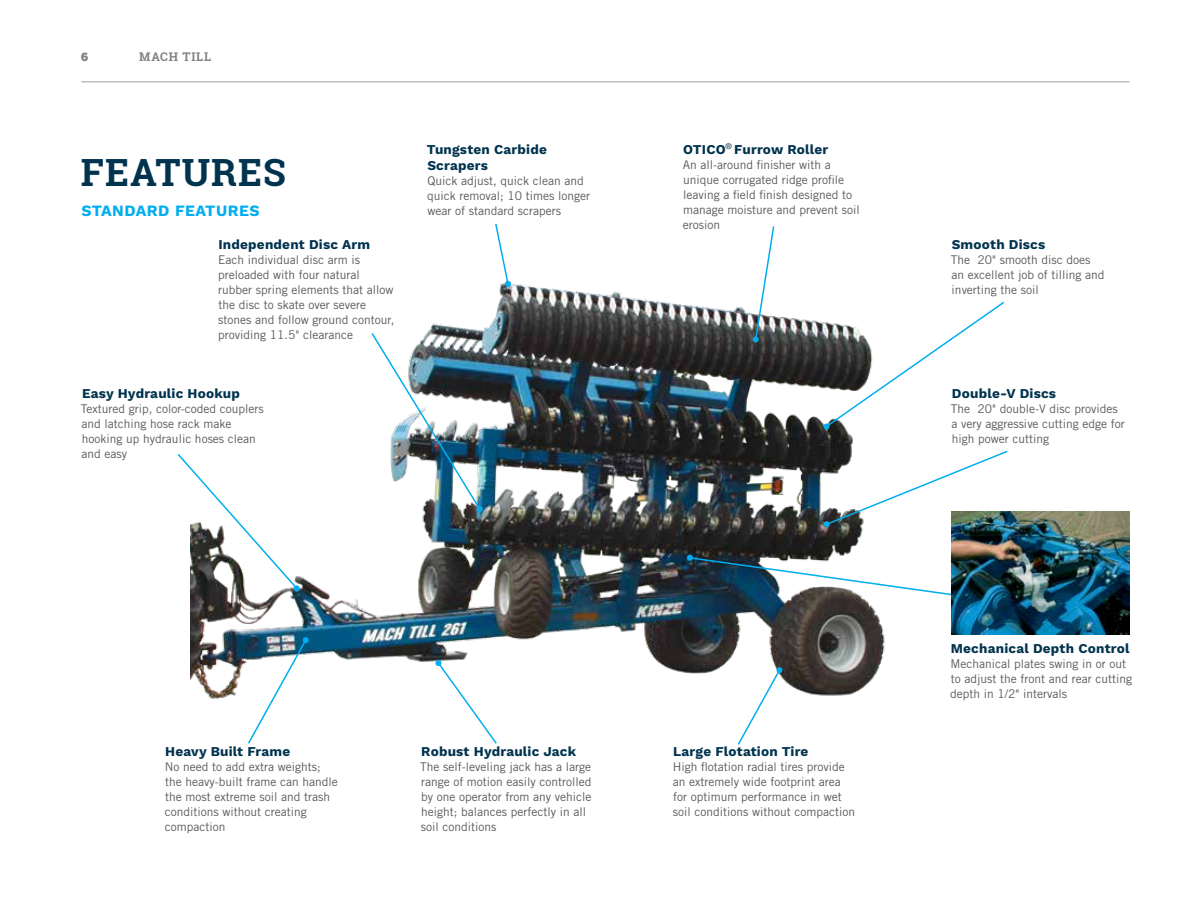
<style>
.page{position:relative;width:1188px;height:918px;background:#fff}
.page>*{position:absolute;margin:0;border:0;box-sizing:border-box;transform-origin:0 0}
.t1{font:700 37.5px "Roboto Slab";letter-spacing:.03em;color:#00334e}
.t2{font:700 15.75px "Work Sans";letter-spacing:.03em;color:#00aeef}
.t3{font:700 13.5px/16.5px "Work Sans";letter-spacing:.015em;color:#00334e}
.t4{font:12px/15px "Trade Gothic LT Std";color:#58595b}
.t5{font:700 12px "Roboto Slab";letter-spacing:.06em;color:#808285}
.t6{font:12px "Chunk Five Ex";color:#808285}
</style>
<div class="page">
<img style="left:190px;top:284px;width:695px;height:415px">
<svg style="left:823px;top:300px;width:182px;height:130px"></svg>
<svg style="left:494px;top:224px;width:17px;height:63px"></svg>
<img style="left:370px;top:331px;width:113px;height:181px">
<svg style="left:435px;top:660px;width:63px;height:84px"></svg>
<svg style="left:687px;top:555px;width:264px;height:41px"></svg>
<img style="left:246px;top:637px;width:63px;height:107px">
<svg style="left:736px;top:667px;width:47px;height:78px"></svg>
<svg style="left:754px;top:226px;width:21px;height:115px"></svg>
<div style="left:753px;top:336px;width:6px;height:7px;background:#00aeef;border-radius:50%"></div>
<svg style="left:177px;top:452px;width:123px;height:140px"></svg>
<svg style="left:823px;top:449px;width:185px;height:79px"></svg>
<img style="left:951px;top:511px;width:179px;height:123px">
<hr style="left:81px;top:81px;width:1049px;height:1px;background:#bcbec0">
<p class="t6" style="left:81px;top:48px;width:8px">6</p>
<p class="t5" style="left:139px;top:49px;width:73px">MACH TILL</p>
<h1 class="t1" style="left:81px;top:147px;width:207px">FEATURES</h1>
<h2 class="t2" style="left:81px;top:202px;width:180px">STANDARD FEATURES</h2>
<p class="t3" style="left:219px;top:236px;width:153px">Independent Disc Arm</p>
<p class="t4" style="left:218px;top:252px;width:178px">Each individual disc arm is preloaded with four natural rubber spring elements that allow the disc to skate over severe stones and follow ground contour, providing 11.5" clearance</p>
<p class="t3" style="left:82px;top:386px;width:159px">Easy Hydraulic Hookup</p>
<p class="t4" style="left:81px;top:401px;width:185px">Textured grip, color-coded couplers and latching hose rack make hooking up hydraulic hoses clean and easy</p>
<p class="t3" style="left:427px;top:141px;width:122px">Tungsten Carbide<br>Scrapers</p>
<p class="t4" style="left:427px;top:173px;width:164px">Quick adjust, quick clean and quick removal; 10 times longer wear of standard scrapers</p>
<p class="t3" style="left:683px;top:142px;width:147px">OTICO<sup>®</sup> Furrow Roller</p>
<p class="t4" style="left:683px;top:157px;width:178px">An all-around finisher with a unique corrugated ridge profile leaving a field finish designed to manage moisture and prevent soil erosion</p>
<p class="t3" style="left:165px;top:743px;width:127px">Heavy Built Frame</p>
<p class="t4" style="left:165px;top:759px;width:175px">No need to add extra weights; the heavy-built frame can handle the most extreme soil and trash conditions without creating compaction</p>
<p class="t3" style="left:421px;top:743px;width:157px">Robust Hydraulic Jack</p>
<p class="t4" style="left:420px;top:759px;width:173px">The self-leveling jack has a large range of motion easily controlled by one operator from any vehicle height; balances perfectly in all soil conditions</p>
<p class="t3" style="left:673px;top:743px;width:137px">Large Flotation Tire</p>
<p class="t4" style="left:673px;top:759px;width:184px">High flotation radial tires provide an extremely wide footprint area for optimum performance in wet soil conditions without compaction</p>
<p class="t3" style="left:952px;top:236px;width:95px">Smooth Discs</p>
<p class="t4" style="left:951px;top:252px;width:155px">The 20" smooth disc does an excellent job of tilling and inverting the soil</p>
<p class="t3" style="left:952px;top:386px;width:106px">Double-V Discs</p>
<p class="t4" style="left:951px;top:401px;width:176px">The 20" double-V disc provides a very aggressive cutting edge for high power cutting</p>
<p class="t3" style="left:951px;top:641px;width:180px">Mechanical Depth Control</p>
<p class="t4" style="left:950px;top:656px;width:183px">Mechanical plates swing in or out to adjust the front and rear cutting depth in 1/2" intervals</p>
</div>
